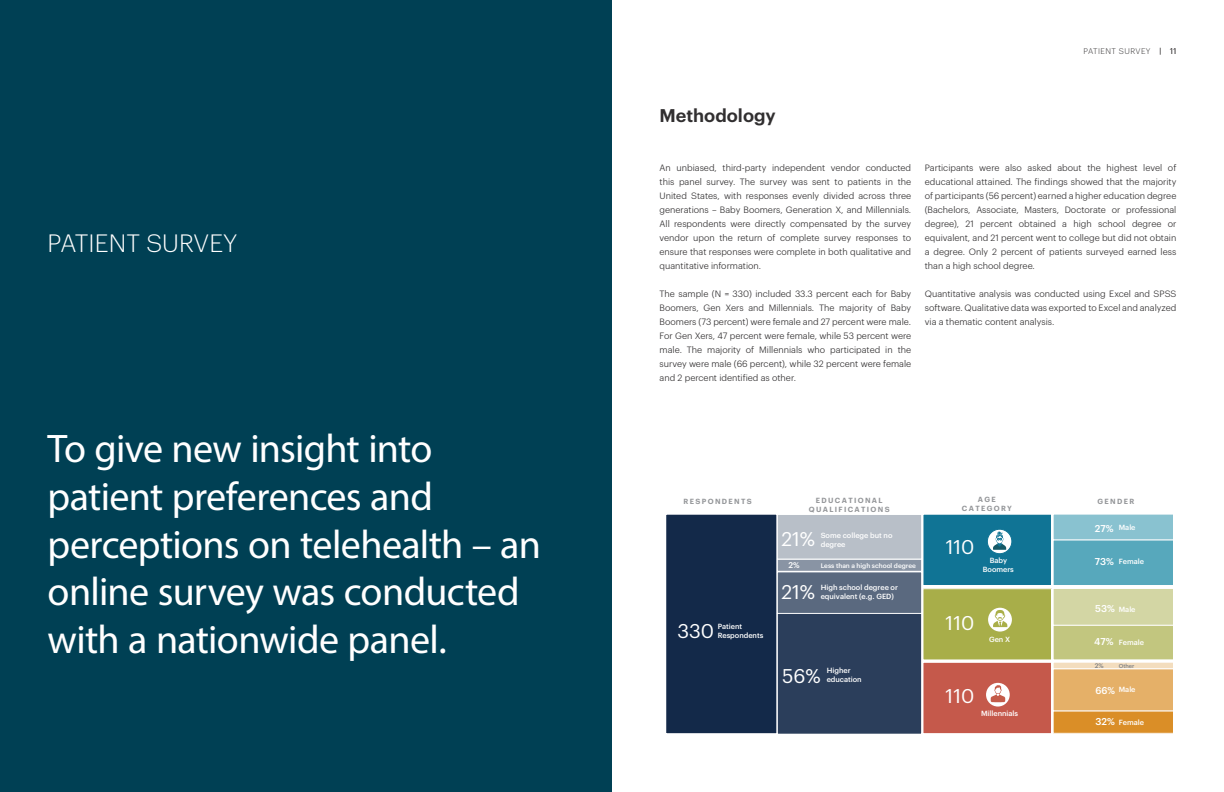
<style>
.page{position:relative;width:1224px;height:792px;background:#fff}
.page>*{position:absolute;margin:0;border:0;box-sizing:border-box;transform-origin:0 0}
.Display_Text__40_48{font:40px/47.6px "Myriad Pro";letter-spacing:-.02em;color:#fff}
.Subheader__9_5_13_6{font:300 24.6px "HKS Sans";letter-spacing:.005em;color:#fff}
.t1{font:19.5px "HKS Sans";color:#fff}
.Header__18_22{font:600 18px "HKS Sans";color:#312f30}
.t2{font:500 9.7px "HKS Sans";color:#fff}
.Body_Text__9_12__Sem{font:300 9px/14px "HKS Sans";color:#312f30;text-align:justify}
.t3{font:500 8.1px "HKS Sans";color:#fff}
.Running_Header__8_13{font:300 8px "HKS Sans";letter-spacing:.05em;color:#312f30}
.t4{font:500 7.3px/8.8px "HKS Sans";color:#fff}
.t5{font:600 7.3px/8.8px "HKS Sans";letter-spacing:.185em;color:#939598;text-align:center}
.t6{font:500 6.5px "HKS Sans";color:#fff}
.t7{font:500 6.5px "HKS Sans";color:#808285}
.t8{font:500 5.7px "HKS Sans";color:#808285}
.s1{font-size:9.7px}
</style>
<div class="page">
<div style="left:0;top:0;width:612px;height:792px;background:#004054"></div>
<div style="left:665px;top:514px;width:112px;height:220px;background:#132949"></div>
<div style="left:664px;top:513px;width:114px;height:222px;border:2px solid #fff"></div>
<div style="left:923px;top:514px;width:128px;height:72px;background:#107495"></div>
<div style="left:923px;top:514px;width:129px;height:72px;border:1px solid #fff"></div>
<div style="left:923px;top:589px;width:128px;height:71px;background:#a8ae49"></div>
<div style="left:923px;top:588px;width:129px;height:72px;border:1px solid #fff"></div>
<div style="left:923px;top:662px;width:128px;height:72px;background:#c5594b"></div>
<div style="left:923px;top:662px;width:129px;height:72px;border:1px solid #fff"></div>
<svg style="left:1053px;top:514px;width:120px;height:220px;background:#b8be9a"></svg>
<div style="left:777px;top:514px;width:145px;height:45px;background:#b8bfc8"></div>
<div style="left:777px;top:514px;width:145px;height:46px;border:1px solid #fff"></div>
<div style="left:777px;top:572px;width:145px;height:41px;background:#5a697f"></div>
<div style="left:777px;top:571px;width:145px;height:43px;border:1px solid #fff"></div>
<div style="left:777px;top:559px;width:145px;height:12px;background:#8994a4"></div>
<div style="left:777px;top:559px;width:145px;height:13px;border:1px solid #fff"></div>
<div style="left:777px;top:613px;width:145px;height:121px;background:#2b3e5b"></div>
<div style="left:777px;top:613px;width:145px;height:122px;border:1px solid #fff"></div>
<svg style="left:987px;top:529px;width:25px;height:25px"></svg>
<div style="left:987px;top:529px;width:25px;height:25px;border:1px solid #107495;border-radius:50%"></div>
<svg style="left:993px;top:532px;width:13px;height:18px"></svg>
<svg style="left:988px;top:608px;width:24px;height:24px"></svg>
<svg style="left:993px;top:610px;width:14px;height:17px"></svg>
<svg style="left:986px;top:683px;width:24px;height:24px"></svg>
<hr style="left:993px;top:698px;width:10px;height:4px;background:#c45b49">
<p class="Subheader__9_5_13_6" style="left:48px;top:225px;width:191px">PATIENT SURVEY</p>
<p class="Display_Text__40_48" style="left:48px;top:425px;width:495px">To give new insight into patient preferences and perceptions on telehealth – an online survey was conducted with a nationwide panel.</p>
<p class="Running_Header__8_13" style="left:1084px;top:46px;width:94px">PATIENT SURVEY | 11</p>
<p class="Header__18_22" style="left:660px;top:101px;width:118px">Methodology</p>
<p class="Body_Text__9_12__Sem" style="left:660px;top:160px;width:253px">An unbiased, third-party independent vendor conducted this panel survey. The survey was sent to patients in the United States, with responses evenly divided across three generations – Baby Boomers, Generation X, and Millennials.<br>All respondents were directly compensated by the survey vendor upon the return of complete survey responses to ensure that responses were complete in both qualitative and quantitative information.</p>
<p class="Body_Text__9_12__Sem" style="left:660px;top:286px;width:253px">The sample (N = 330) included 33.3 percent each for Baby Boomers, Gen Xers and Millennials. The majority of Baby Boomers (73 percent) were female and 27 percent were male.<br>For Gen Xers, 47 percent were female, while 53 percent were male. The majority of Millennials who participated in the survey were male (66 percent), while 32 percent were female and 2 percent identified as other.</p>
<p class="Body_Text__9_12__Sem" style="left:925px;top:160px;width:253px">Participants were also asked about the highest level of educational attained. The findings showed that the majority of participants (56 percent) earned a higher education degree (Bachelors, Associate, Masters, Doctorate or professional degree), 21 percent obtained a high school degree or equivalent, and 21 percent went to college but did not obtain a degree. Only 2 percent of patients surveyed earned less than a high school degree.</p>
<p class="Body_Text__9_12__Sem" style="left:925px;top:286px;width:253px">Quantitative analysis was conducted using Excel and SPSS software. Qualitative data was exported to Excel and analyzed via a thematic content analysis.</p>
<p class="t5" style="left:684px;top:497px;width:70px">RESPONDENTS</p>
<p class="t5" style="left:962px;top:494px;width:52px">AGE<br>CATEGORY</p>
<p class="t5" style="left:1097px;top:497px;width:38px">GENDER</p>
<p class="t5" style="left:809px;top:495px;width:82px">EDUCATIONAL<br>QUALIFICATIONS</p>
<p class="t1" style="left:677px;top:616px;width:38px">330</p>
<p class="t4" style="left:718px;top:622px;width:47px">Patient<br>Respondents</p>
<p class="t1" style="left:781px;top:524px;width:35px">21%</p>
<p class="t3" style="left:789px;top:559px;width:13px">2%</p>
<p class="t6" style="left:821px;top:561px;width:97px">Less than a high school degree</p>
<p class="t4" style="left:821px;top:530px;width:73px">Some college but no degree</p>
<p class="t1" style="left:781px;top:577px;width:35px">21%</p>
<p class="t4" style="left:821px;top:583px;width:79px">High school degree or equivalent (e.g. GED)</p>
<p class="t4" style="left:827px;top:666px;width:25px">Higher</p>
<p class="t1" style="left:782px;top:661px;width:40px">56%</p>
<p class="t4" style="left:827px;top:674px;width:37px">education</p>
<p class="t1" style="left:946px;top:533px;width:30px">110</p>
<p class="t4" style="left:983px;top:556px;width:33px;text-align:center">Baby<br>Boomers</p>
<p class="t1" style="left:946px;top:608px;width:30px">110</p>
<p class="t4" style="left:989px;top:634px;width:23px">Gen X</p>
<p class="t1" style="left:946px;top:681px;width:30px">110</p>
<p class="t4" style="left:981px;top:708px;width:39px">Millennials</p>
<p class="t4" style="left:1095px;top:522px;width:42px"><span class="s1">27%</span> Male</p>
<p class="t4" style="left:1095px;top:556px;width:51px"><span class="s1">73%</span> Female</p>
<p class="t4" style="left:1095px;top:604px;width:42px"><span class="s1">53%</span> Male</p>
<p class="t4" style="left:1094px;top:637px;width:51px"><span class="s1">47%</span> Female</p>
<p class="t7" style="left:1095px;top:661px;width:10px">2%</p>
<p class="t8" style="left:1119px;top:661px;width:17px">Other</p>
<p class="t2" style="left:1095px;top:683px;width:21px">66%</p>
<p class="t4" style="left:1119px;top:685px;width:18px">Male</p>
<p class="t4" style="left:1096px;top:717px;width:50px"><span class="s1">32%</span> Female</p>
</div>
